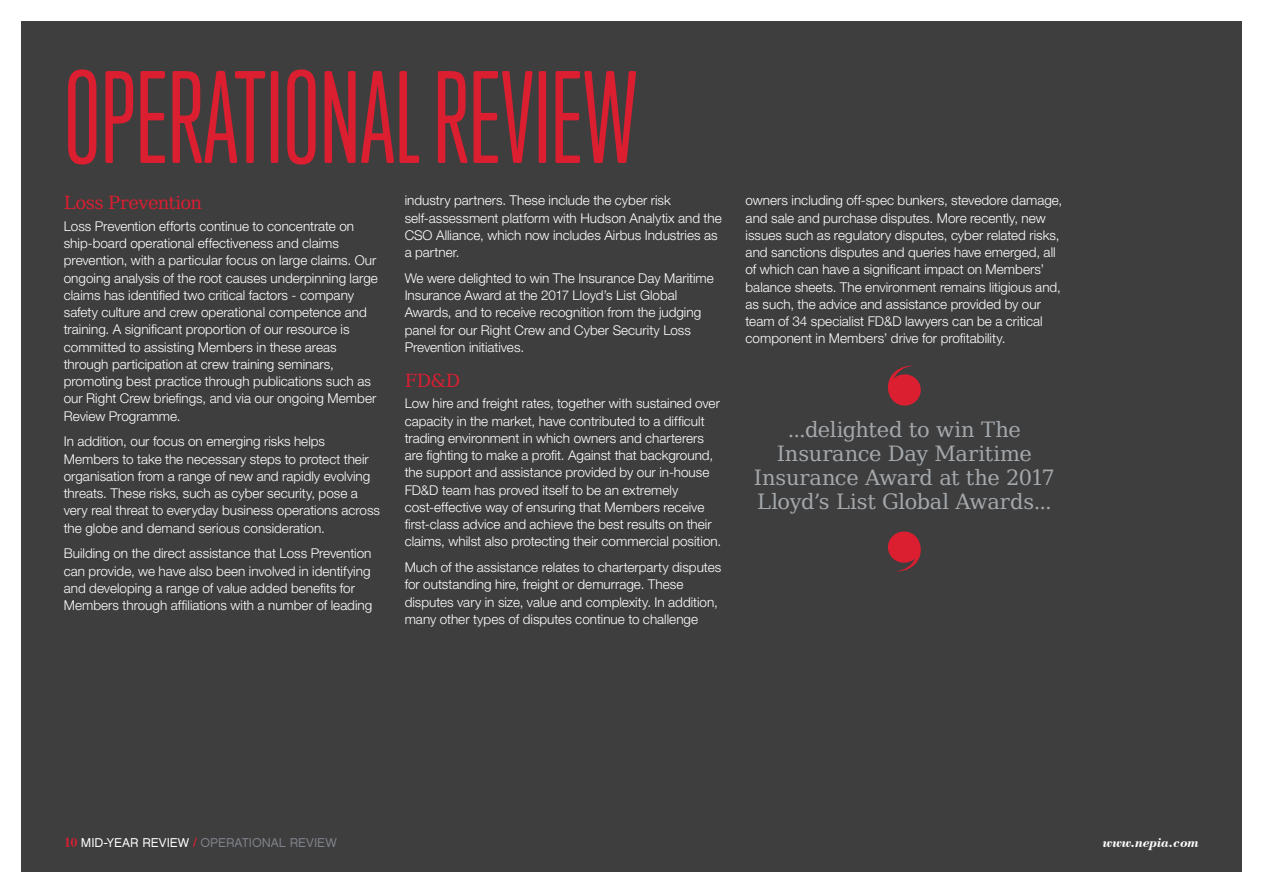
<style>
.page{position:relative;width:1263px;height:893px;background:#fff}
.page>*{position:absolute;margin:0;border:0;box-sizing:border-box;transform-origin:0 0}
.NORTH_-_Title{font:120px "Trump Soft Pro";color:#db1e30}
.NORTH_-_Body{font:21px/24px "DejaVu Serif";letter-spacing:-.01em;color:#a5a9ac;text-align:center}
.NORTH_-_Sub_Header{font:18px "DejaVu Serif";letter-spacing:-.03em;color:#db1e30}
.NORTH_-_Navigation{font:italic 700 14.25px "Bodoni BT";letter-spacing:-.01em;color:#fff}
.NORTH_-_Body-2{font:300 13.5px/17.2px "Helvetica Neue LT Std";color:#fff}
.NORTH_-_Navigation-2{font:12.75px "Chalet London Nineteen Sixty";color:#80838a}
.s1{font-family:"Bodoni Antiqua TOT Dem Bol";font-size:14.25px;color:#db1e30}
.s2{color:#fff}
.s3{color:#db1e30}
</style>
<div class="page">
<div style="left:21px;top:21px;width:1221px;height:851px;background:#3e3e3f"></div>
<svg style="left:888px;top:366px;width:33px;height:40px"></svg>
<svg style="left:888px;top:531px;width:33px;height:40px"></svg>
<p class="NORTH_-_Title" style="left:64px;top:49px;width:575px">OPERATIONAL REVIEW</p>
<p class="NORTH_-_Sub_Header" style="left:64px;top:189px;width:140px">Loss Prevention</p>
<p class="NORTH_-_Body-2" style="left:64px;top:217px;width:316px">Loss Prevention efforts continue to concentrate on ship-board operational effectiveness and claims prevention, with a particular focus on large claims. Our ongoing analysis of the root causes underpinning large claims has identified two critical factors - company safety culture and crew operational competence and training. A significant proportion of our resource is committed to assisting Members in these areas through participation at crew training seminars, promoting best practice through publications such as our Right Crew briefings, and via our ongoing Member Review Programme.</p>
<p class="NORTH_-_Body-2" style="left:64px;top:433px;width:318px">In addition, our focus on emerging risks helps Members to take the necessary steps to protect their organisation from a range of new and rapidly evolving threats. These risks, such as cyber security, pose a very real threat to everyday business operations across the globe and demand serious consideration.</p>
<p class="NORTH_-_Body-2" style="left:64px;top:545px;width:310px">Building on the direct assistance that Loss Prevention can provide, we have also been involved in identifying and developing a range of value added benefits for Members through affiliations with a number of leading</p>
<p class="NORTH_-_Body-2" style="left:405px;top:192px;width:319px">industry partners. These include the cyber risk self-assessment platform with Hudson Analytix and the CSO Alliance, which now includes Airbus Industries as a partner.</p>
<p class="NORTH_-_Body-2" style="left:405px;top:269px;width:311px">We were delighted to win The Insurance Day Maritime Insurance Award at the 2017 Lloyd’s List Global Awards, and to receive recognition from the judging panel for our Right Crew and Cyber Security Loss Prevention initiatives.</p>
<p class="NORTH_-_Sub_Header" style="left:405px;top:367px;width:57px">FD&amp;D</p>
<p class="NORTH_-_Body-2" style="left:405px;top:395px;width:318px">Low hire and freight rates, together with sustained over capacity in the market, have contributed to a difficult trading environment in which owners and charterers are fighting to make a profit. Against that background, the support and assistance provided by our in-house FD&amp;D team has proved itself to be an extremely cost-effective way of ensuring that Members receive first-class advice and achieve the best results on their claims, whilst also protecting their commercial position.</p>
<p class="NORTH_-_Body-2" style="left:405px;top:558px;width:318px">Much of the assistance relates to charterparty disputes for outstanding hire, freight or demurrage. These disputes vary in size, value and complexity. In addition, many other types of disputes continue to challenge</p>
<p class="NORTH_-_Body-2" style="left:746px;top:192px;width:318px">owners including off-spec bunkers, stevedore damage, and sale and purchase disputes. More recently, new issues such as regulatory disputes, cyber related risks, and sanctions disputes and queries have emerged, all of which can have a significant impact on Members’ balance sheets. The environment remains litigious and, as such, the advice and assistance provided by our team of 34 specialist FD&amp;D lawyers can be a critical component in Members’ drive for profitability.</p>
<p class="NORTH_-_Body" style="left:754px;top:417px;width:302px">...delighted to win The<br>Insurance Day Maritime<br>Insurance Award at the 2017<br>Lloyd’s List Global Awards...</p>
<p class="NORTH_-_Navigation-2" style="left:64px;top:835px;width:274px"><span class="s1">10</span> <span class="s2">MID-YEAR REVIEW</span> <span class="s3">/</span> OPERATIONAL REVIEW</p>
<p class="NORTH_-_Navigation" style="left:1103px;top:834px;width:97px">www.nepia.com</p>
</div>
